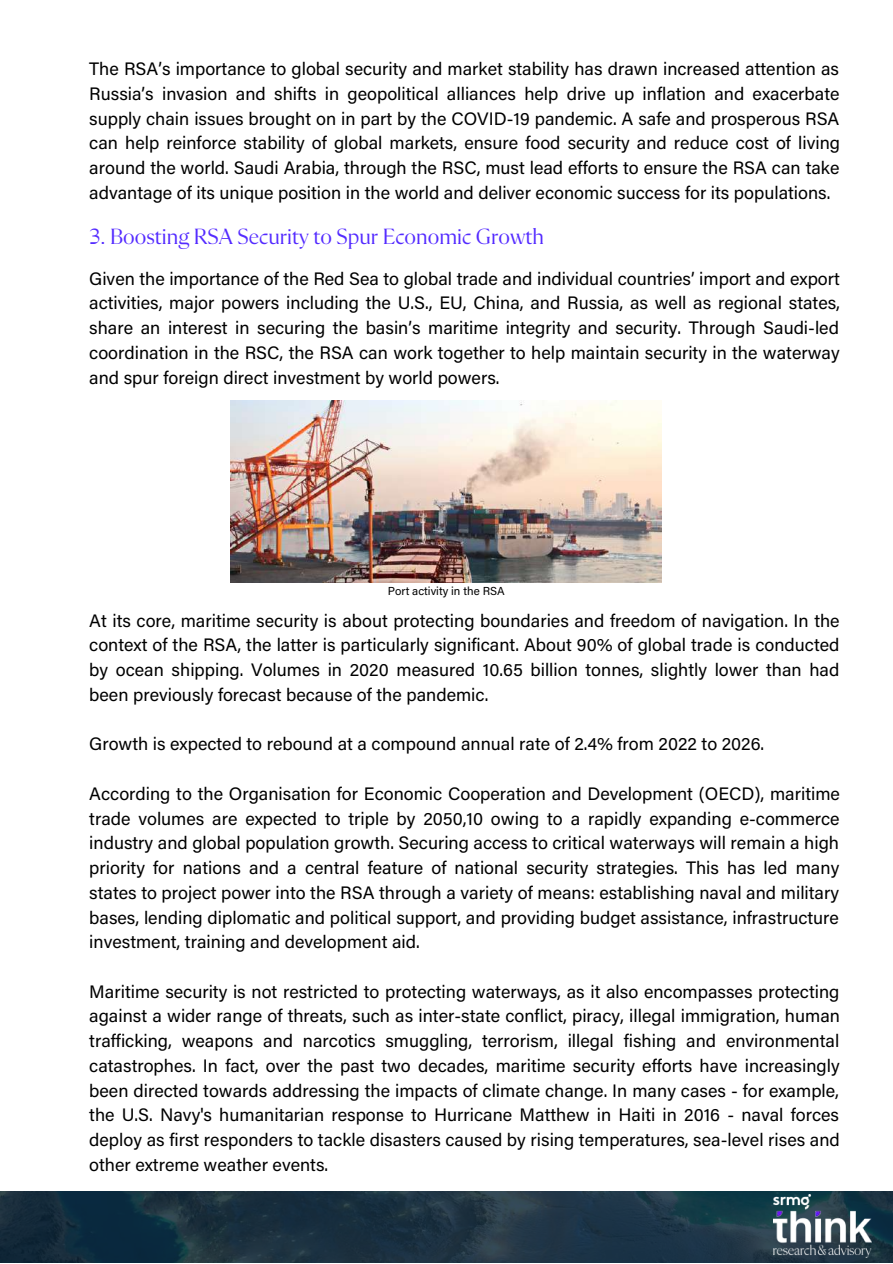
<style>
.page{position:relative;width:893px;height:1264px;background:#fff}
.page>*{position:absolute;margin:0;border:0;box-sizing:border-box;transform-origin:0 0}
.t1{font:22.5px "Flecha M";color:#542bff}
.t2{font:18px/24.8px "Acumin Pro";color:#000;text-align:justify}
.t3{font:11.55px "Acumin Pro";color:#000}
</style>
<div class="page">
<svg style="left:0;top:1191px;width:892px;height:71px;background:#1a3242"></svg>
<img style="left:773px;top:1194px;width:98px;height:63px">
<img style="left:231px;top:400px;width:430px;height:182px">
<p class="t2" style="left:89px;top:58px;width:752px">The RSA’s importance to global security and market stability has drawn increased attention as Russia’s invasion and shifts in geopolitical alliances help drive up inflation and exacerbate supply chain issues brought on in part by the COVID-19 pandemic. A safe and prosperous RSA can help reinforce stability of global markets, ensure food security and reduce cost of living around the world. Saudi Arabia, through the RSC, must lead efforts to ensure the RSA can take advantage of its unique position in the world and deliver economic success for its populations.</p>
<p class="t1" style="left:89px;top:226px;width:456px">3. Boosting RSA Security to Spur Economic Growth</p>
<p class="t2" style="left:89px;top:268px;width:752px">Given the importance of the Red Sea to global trade and individual countries’ import and export activities, major powers including the U.S., EU, China, and Russia, as well as regional states, share an interest in securing the basin’s maritime integrity and security. Through Saudi-led coordination in the RSC, the RSA can work together to help maintain security in the waterway and spur foreign direct investment by world powers.</p>
<p class="t3" style="left:388px;top:586px;width:118px">Port activity in the RSA</p>
<p class="t2" style="left:89px;top:610px;width:751px">At its core, maritime security is about protecting boundaries and freedom of navigation. In the context of the RSA, the latter is particularly significant. About 90% of global trade is conducted by ocean shipping. Volumes in 2020 measured 10.65 billion tonnes, slightly lower than had been previously forecast because of the pandemic.</p>
<p class="t2" style="left:89px;top:733px;width:676px">Growth is expected to rebound at a compound annual rate of 2.4% from 2022 to 2026.</p>
<p class="t2" style="left:89px;top:783px;width:752px">According to the Organisation for Economic Cooperation and Development (OECD), maritime trade volumes are expected to triple by 2050,10 owing to a rapidly expanding e-commerce industry and global population growth. Securing access to critical waterways will remain a high priority for nations and a central feature of national security strategies. This has led many states to project power into the RSA through a variety of means: establishing naval and military bases, lending diplomatic and political support, and providing budget assistance, infrastructure investment, training and development aid.</p>
<p class="t2" style="left:89px;top:981px;width:752px">Maritime security is not restricted to protecting waterways, as it also encompasses protecting against a wider range of threats, such as inter-state conflict, piracy, illegal immigration, human trafficking, weapons and narcotics smuggling, terrorism, illegal fishing and environmental catastrophes. In fact, over the past two decades, maritime security efforts have increasingly been directed towards addressing the impacts of climate change. In many cases - for example, the U.S. Navy's humanitarian response to Hurricane Matthew in Haiti in 2016 - naval forces deploy as first responders to tackle disasters caused by rising temperatures, sea-level rises and other extreme weather events.</p>
</div>
